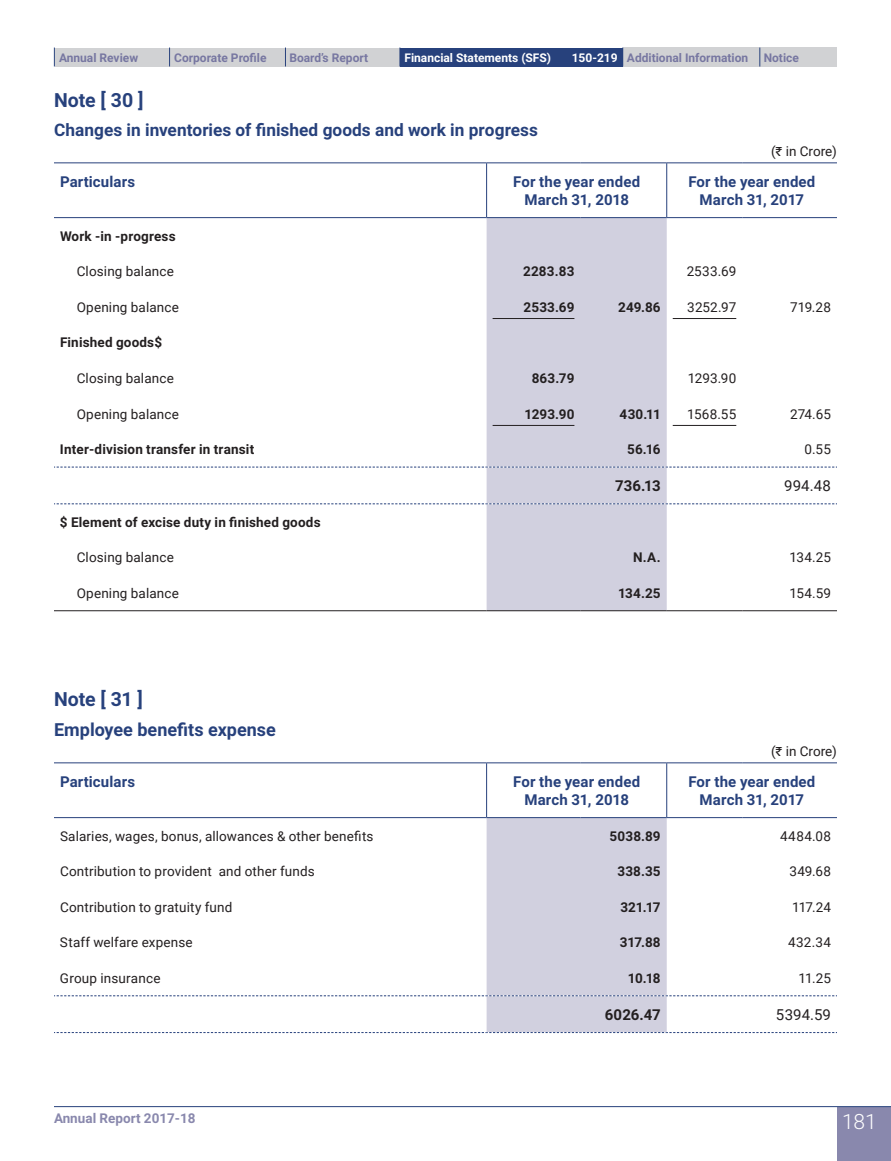
<style>
.page{position:relative;width:891px;height:1161px;background:#fff}
.page>*{position:absolute;margin:0;border:0;box-sizing:border-box;transform-origin:0 0}
.t1{font:300 21px "Roboto";color:#fff}
.t2{font:700 19.5px "Roboto";letter-spacing:-.005em;color:#27417c}
.t3{font:700 18px "Roboto";color:#27417c}
.t4{font:700 17.25px "Roboto";color:#27417c}
.t5{font:700 15px/18px "Roboto";letter-spacing:.01em;color:#27417c;text-align:center}
.t6{font:700 15px "Roboto";color:#231f20}
.t7{font:15px "Roboto";letter-spacing:.01em;color:#231f20}
.t8{font:13.5px "Roboto";letter-spacing:.01em;color:#231f20}
.t9{font:700 13.5px "Roboto";letter-spacing:.01em;color:#231f20}
.t10{font:700 13.5px "Roboto";color:#8988ad}
.t11{font:700 12px "Roboto";color:#7777a1}
.t12{font:700 12px "Roboto";color:#fff}
.s1{color:#fff}
.s2{font-family:"ITF Rupee"}
</style>
<div class="page">
<div style="left:837px;top:1107px;width:54px;height:54px;background:#8988ad"></div>
<hr style="left:54px;top:1106px;width:837px;height:1px;background:#27417c">
<div style="left:170px;top:48px;width:115px;height:18px;background:#d1d2d4"></div>
<div style="left:285px;top:48px;width:115px;height:18px;background:#d1d2d4"></div>
<div style="left:400px;top:48px;width:223px;height:18px;background:#27417c"></div>
<div style="left:623px;top:48px;width:137px;height:19px;background:#d1d2d4"></div>
<div style="left:759px;top:48px;width:78px;height:19px;background:#d1d2d4"></div>
<div style="left:55px;top:48px;width:114px;height:18px;background:#d1d2d4"></div>
<svg style="left:54px;top:48px;width:1px;height:18px"></svg>
<svg style="left:169px;top:48px;width:1px;height:18px"></svg>
<svg style="left:285px;top:48px;width:1px;height:18px"></svg>
<svg style="left:759px;top:48px;width:1px;height:19px"></svg>
<div style="left:487px;top:218px;width:180px;height:392px;background:#d1d0df"></div>
<hr style="left:54px;top:162px;width:433px;height:1px;background:#27417c">
<hr style="left:486px;top:163px;width:1px;height:54px;background:#27417c">
<hr style="left:487px;top:162px;width:93px;height:1px;background:#27417c">
<hr style="left:580px;top:162px;width:87px;height:1px;background:#27417c">
<hr style="left:666px;top:163px;width:1px;height:54px;background:#27417c">
<hr style="left:667px;top:162px;width:75px;height:1px;background:#27417c">
<hr style="left:742px;top:162px;width:95px;height:1px;background:#27417c">
<hr style="left:54px;top:610px;width:433px;height:1px;background:#231f20">
<hr style="left:487px;top:610px;width:93px;height:1px;background:#231f20">
<hr style="left:580px;top:610px;width:87px;height:1px;background:#231f20">
<hr style="left:667px;top:610px;width:75px;height:1px;background:#231f20">
<hr style="left:742px;top:610px;width:95px;height:1px;background:#231f20">
<svg style="left:54px;top:467px;width:783px;height:1px"></svg>
<svg style="left:54px;top:503px;width:783px;height:1px"></svg>
<hr style="left:54px;top:217px;width:433px;height:1px;background:#27417c">
<hr style="left:487px;top:217px;width:93px;height:1px;background:#27417c">
<hr style="left:580px;top:217px;width:87px;height:1px;background:#27417c">
<hr style="left:667px;top:217px;width:75px;height:1px;background:#27417c">
<hr style="left:742px;top:217px;width:95px;height:1px;background:#27417c">
<hr style="left:493px;top:318px;width:81px;height:1px;background:#231f20">
<hr style="left:673px;top:318px;width:63px;height:1px;background:#231f20">
<hr style="left:493px;top:425px;width:81px;height:1px;background:#231f20">
<hr style="left:673px;top:425px;width:63px;height:1px;background:#231f20">
<hr style="left:54px;top:762px;width:433px;height:1px;background:#27417c">
<hr style="left:486px;top:763px;width:1px;height:54px;background:#27417c">
<hr style="left:487px;top:762px;width:93px;height:1px;background:#27417c">
<hr style="left:580px;top:762px;width:87px;height:1px;background:#27417c">
<hr style="left:666px;top:763px;width:1px;height:54px;background:#27417c">
<hr style="left:667px;top:762px;width:75px;height:1px;background:#27417c">
<hr style="left:742px;top:762px;width:95px;height:1px;background:#27417c">
<hr style="left:54px;top:817px;width:433px;height:1px;background:#27417c">
<hr style="left:487px;top:817px;width:93px;height:1px;background:#27417c">
<hr style="left:580px;top:817px;width:87px;height:1px;background:#27417c">
<hr style="left:667px;top:817px;width:75px;height:1px;background:#27417c">
<hr style="left:742px;top:817px;width:95px;height:1px;background:#27417c">
<svg style="left:54px;top:818px;width:783px;height:215px"></svg>
<p class="t11" style="left:59px;top:49px;width:81px">Annual Review</p>
<p class="t11" style="left:174px;top:49px;width:94px">Corporate Profile</p>
<p class="t11" style="left:289px;top:49px;width:80px">Board’s Report</p>
<p class="t12" style="left:404px;top:49px;width:148px">Financial Statements (SFS)</p>
<p class="t11" style="left:572px;top:49px;width:178px"><span class="s1">150-219</span> Additional Information</p>
<p class="t11" style="left:764px;top:49px;width:37px">Notice</p>
<h2 class="t2" style="left:54px;top:86px;width:91px">Note [ 30 ]</h2>
<p class="t4" style="left:54px;top:118px;width:486px">Changes in inventories of finished goods and work in progress</p>
<p class="t8" style="left:771px;top:142px;width:67px">(<span class="s2">J</span> in Crore)</p>
<p class="t5" style="left:60px;top:172px;width:77px">Particulars</p>
<p class="t5" style="left:513px;top:172px;width:128px">For the year ended<br>March 31, 2018</p>
<p class="t5" style="left:688px;top:172px;width:128px">For the year ended<br>March 31, 2017</p>
<p class="t9" style="left:60px;top:226px;width:117px">Work -in -progress</p>
<p class="t8" style="left:77px;top:262px;width:99px">Closing balance</p>
<p class="t9" style="left:523px;top:262px;width:53px">2283.83</p>
<p class="t8" style="left:687px;top:262px;width:51px">2533.69</p>
<p class="t8" style="left:77px;top:298px;width:104px">Opening balance</p>
<p class="t9" style="left:524px;top:298px;width:52px">2533.69</p>
<p class="t9" style="left:618px;top:298px;width:44px">249.86</p>
<p class="t8" style="left:687px;top:298px;width:51px">3252.97</p>
<p class="t8" style="left:790px;top:298px;width:42px">719.28</p>
<p class="t9" style="left:60px;top:333px;width:104px">Finished goods$</p>
<p class="t8" style="left:77px;top:369px;width:99px">Closing balance</p>
<p class="t9" style="left:532px;top:369px;width:44px">863.79</p>
<p class="t8" style="left:688px;top:369px;width:50px">1293.90</p>
<p class="t8" style="left:77px;top:404px;width:104px">Opening balance</p>
<p class="t9" style="left:525px;top:404px;width:51px">1293.90</p>
<p class="t9" style="left:620px;top:404px;width:43px">430.11</p>
<p class="t8" style="left:687px;top:404px;width:51px">1568.55</p>
<p class="t8" style="left:790px;top:404px;width:42px">274.65</p>
<p class="t9" style="left:60px;top:440px;width:196px">Inter-division transfer in transit</p>
<p class="t9" style="left:627px;top:440px;width:35px">56.16</p>
<p class="t8" style="left:805px;top:440px;width:28px">0.55</p>
<p class="t6" style="left:615px;top:475px;width:47px">736.13</p>
<p class="t7" style="left:784px;top:475px;width:48px">994.48</p>
<p class="t9" style="left:60px;top:512px;width:262px">$ Element of excise duty in finished goods</p>
<p class="t8" style="left:77px;top:548px;width:99px">Closing balance</p>
<p class="t9" style="left:633px;top:548px;width:29px">N.A.</p>
<p class="t8" style="left:789px;top:548px;width:43px">134.25</p>
<p class="t8" style="left:77px;top:584px;width:104px">Opening balance</p>
<p class="t9" style="left:618px;top:584px;width:44px">134.25</p>
<p class="t8" style="left:790px;top:584px;width:43px">154.59</p>
<h2 class="t2" style="left:54px;top:685px;width:91px">Note [ 31 ]</h2>
<h3 class="t3" style="left:54px;top:717px;width:223px">Employee benefits expense</h3>
<p class="t8" style="left:771px;top:742px;width:67px">(<span class="s2">J</span> in Crore)</p>
<p class="t5" style="left:60px;top:772px;width:77px">Particulars</p>
<p class="t5" style="left:513px;top:772px;width:128px">For the year ended<br>March 31, 2018</p>
<p class="t5" style="left:688px;top:772px;width:128px">For the year ended<br>March 31, 2017</p>
<p class="t8" style="left:60px;top:826px;width:315px">Salaries, wages, bonus, allowances &amp; other benefits</p>
<p class="t9" style="left:610px;top:826px;width:53px">5038.89</p>
<p class="t8" style="left:780px;top:826px;width:52px">4484.08</p>
<p class="t8" style="left:60px;top:862px;width:256px">Contribution to provident and other funds</p>
<p class="t9" style="left:617px;top:862px;width:45px">338.35</p>
<p class="t8" style="left:789px;top:862px;width:43px">349.68</p>
<p class="t8" style="left:60px;top:898px;width:174px">Contribution to gratuity fund</p>
<p class="t9" style="left:620px;top:898px;width:42px">321.17</p>
<p class="t8" style="left:792px;top:898px;width:40px">117.24</p>
<p class="t8" style="left:60px;top:933px;width:134px">Staff welfare expense</p>
<p class="t9" style="left:620px;top:933px;width:42px">317.88</p>
<p class="t8" style="left:788px;top:933px;width:44px">432.34</p>
<p class="t8" style="left:60px;top:969px;width:102px">Group insurance</p>
<p class="t9" style="left:628px;top:969px;width:34px">10.18</p>
<p class="t8" style="left:798px;top:969px;width:34px">11.25</p>
<p class="t6" style="left:605px;top:1004px;width:57px">6026.47</p>
<p class="t7" style="left:776px;top:1004px;width:57px">5394.59</p>
<p class="t10" style="left:54px;top:1109px;width:143px">Annual Report 2017-18</p>
<h1 class="t1" style="left:842px;top:1107px;width:36px">181</h1>
</div>
